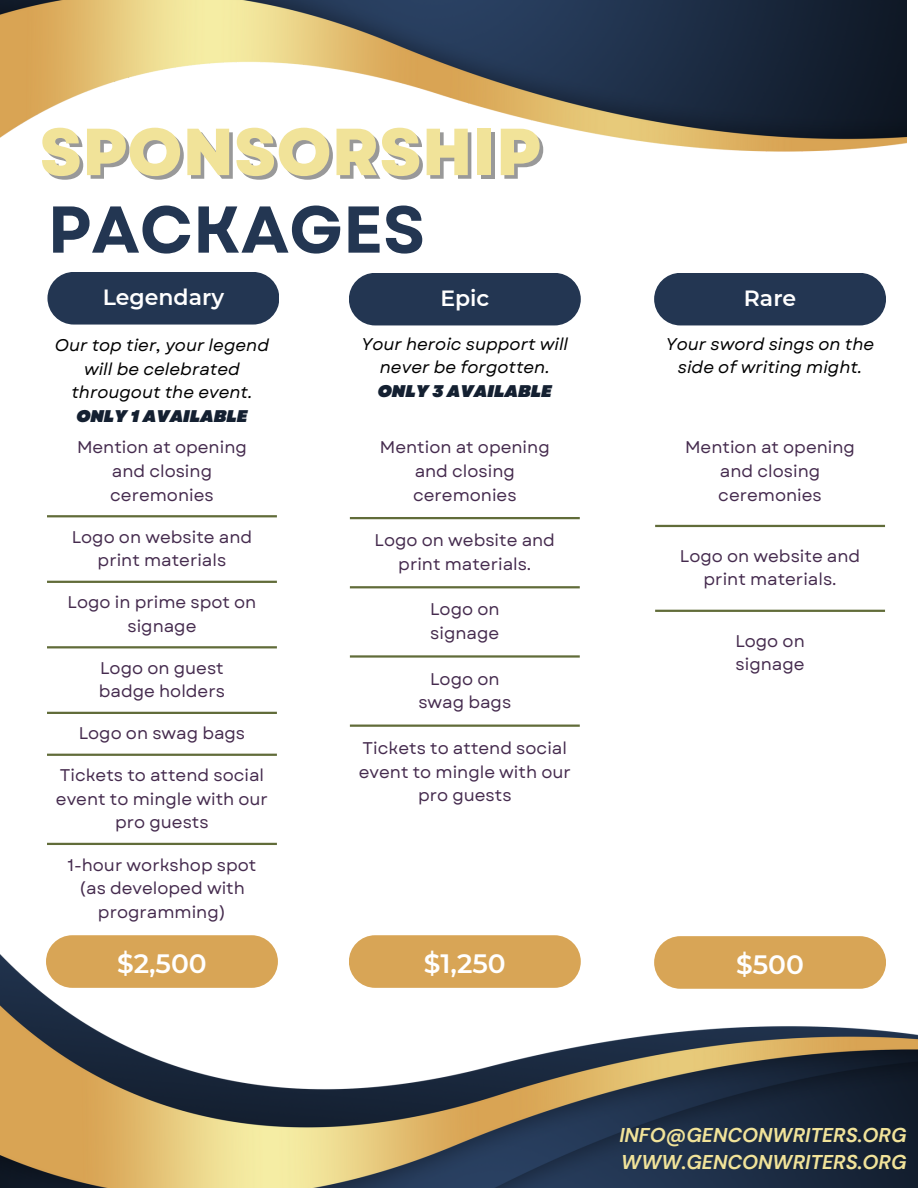
<style>
.page{position:relative;width:918px;height:1188px;background:#fff}
.page>*{position:absolute;margin:0;border:0;box-sizing:border-box;transform-origin:0 0}
.t1{font:800 66.3px "Garet";color:#f1e399}
.t2{font:700 66px "Garet";color:#233652}
.t3{font:600 26.55px "Montserrat";color:#fff}
.t4{font:600 22.05px "Montserrat";color:#fff}
.t5{font:italic 700 19.95px/27px "DM Sans";color:#f1e399}
.t6{font:16.95px/23.7px "Garet";color:#452b4e;text-align:center}
.t7{font:italic 16.95px/23.7px "Garet";color:#000;text-align:center}
.t8{font:italic 900 16.95px "Garet";color:#142031}
</style>
<div class="page">
<img style="left:0;top:935px;width:918px;height:253px">
<hr style="left:47px;top:581px;width:230px;height:2px;background:#616c39">
<hr style="left:47px;top:712px;width:230px;height:2px;background:#616c39">
<hr style="left:47px;top:646px;width:230px;height:2px;background:#616c39">
<hr style="left:47px;top:754px;width:230px;height:2px;background:#616c39">
<div style="left:47px;top:272px;width:232px;height:53px;background:#233652;border-radius:26px"></div>
<hr style="left:47px;top:515px;width:230px;height:2px;background:#616c39">
<hr style="left:47px;top:843px;width:230px;height:2px;background:#616c39">
<div style="left:46px;top:935px;width:232px;height:53px;background:#d8a556;border-radius:26px"></div>
<div style="left:349px;top:273px;width:232px;height:52px;background:#233652;border-radius:26px"></div>
<hr style="left:350px;top:586px;width:230px;height:2px;background:#616c39">
<hr style="left:350px;top:655px;width:230px;height:3px;background:#616c39">
<hr style="left:350px;top:725px;width:230px;height:2px;background:#616c39">
<hr style="left:350px;top:517px;width:230px;height:2px;background:#616c39">
<div style="left:349px;top:935px;width:232px;height:53px;background:#d8a556;border-radius:26px"></div>
<img style="left:0;top:0;width:906px;height:152px">
<div style="left:654px;top:273px;width:232px;height:52px;background:#233652;border-radius:26px"></div>
<hr style="left:655px;top:610px;width:230px;height:2px;background:#616c39">
<hr style="left:655px;top:525px;width:230px;height:2px;background:#616c39">
<div style="left:654px;top:936px;width:232px;height:53px;background:#d8a556;border-radius:26px"></div>
<h1 class="t1" style="left:40px;top:104px;width:503px">SPONSORSHIP</h1>
<h2 class="t2" style="left:48px;top:182px;width:379px">PACKAGES</h2>
<h3 class="t4" style="left:103px;top:284px;width:123px">Legendary</h3>
<p class="t7" style="left:55px;top:333px;width:216px">Our top tier, your legend will be celebrated througout the event.</p>
<p class="t8" style="left:76px;top:404px;width:173px">ONLY 1 AVAILABLE</p>
<p class="t6" style="left:77px;top:436px;width:171px">Mention at opening and closing ceremonies</p>
<p class="t6" style="left:72px;top:525px;width:182px">Logo on website and print materials</p>
<p class="t6" style="left:68px;top:590px;width:190px">Logo in prime spot on signage</p>
<p class="t6" style="left:99px;top:656px;width:128px;text-align:left">Logo on guest badge holders</p>
<p class="t6" style="left:79px;top:721px;width:168px">Logo on swag bags</p>
<p class="t6" style="left:56px;top:763px;width:214px">Tickets to attend social event to mingle with our pro guests</p>
<p class="t6" style="left:67px;top:853px;width:191px">1-hour workshop spot (as developed with programming)</p>
<h3 class="t3" style="left:117px;top:947px;width:91px">$2,500</h3>
<h3 class="t4" style="left:440px;top:285px;width:50px">Epic</h3>
<p class="t7" style="left:361px;top:332px;width:208px">Your heroic support will never be forgotten.</p>
<p class="t8" style="left:378px;top:379px;width:176px">ONLY 3 AVAILABLE</p>
<p class="t6" style="left:380px;top:436px;width:171px">Mention at opening and closing ceremonies</p>
<p class="t6" style="left:375px;top:528px;width:182px">Logo on website and print materials.</p>
<p class="t6" style="left:430px;top:598px;width:71px;text-align:left">Logo on signage</p>
<p class="t6" style="left:418px;top:667px;width:94px">Logo on swag bags</p>
<p class="t6" style="left:359px;top:736px;width:214px">Tickets to attend social event to mingle with our pro guests</p>
<h3 class="t3" style="left:424px;top:947px;width:83px">$1,250</h3>
<h3 class="t4" style="left:744px;top:285px;width:54px">Rare</h3>
<p class="t7" style="left:666px;top:332px;width:210px">Your sword sings on the side of writing might.</p>
<p class="t6" style="left:685px;top:436px;width:171px">Mention at opening and closing ceremonies</p>
<p class="t6" style="left:680px;top:544px;width:182px">Logo on website and print materials.</p>
<p class="t6" style="left:735px;top:629px;width:71px;text-align:left">Logo on signage</p>
<h3 class="t3" style="left:736px;top:948px;width:69px">$500</h3>
<p class="t5" style="left:619px;top:1122px;width:289px">INFO@GENCONWRITERS.ORG<br>WWW.GENCONWRITERS.ORG</p>
</div>
